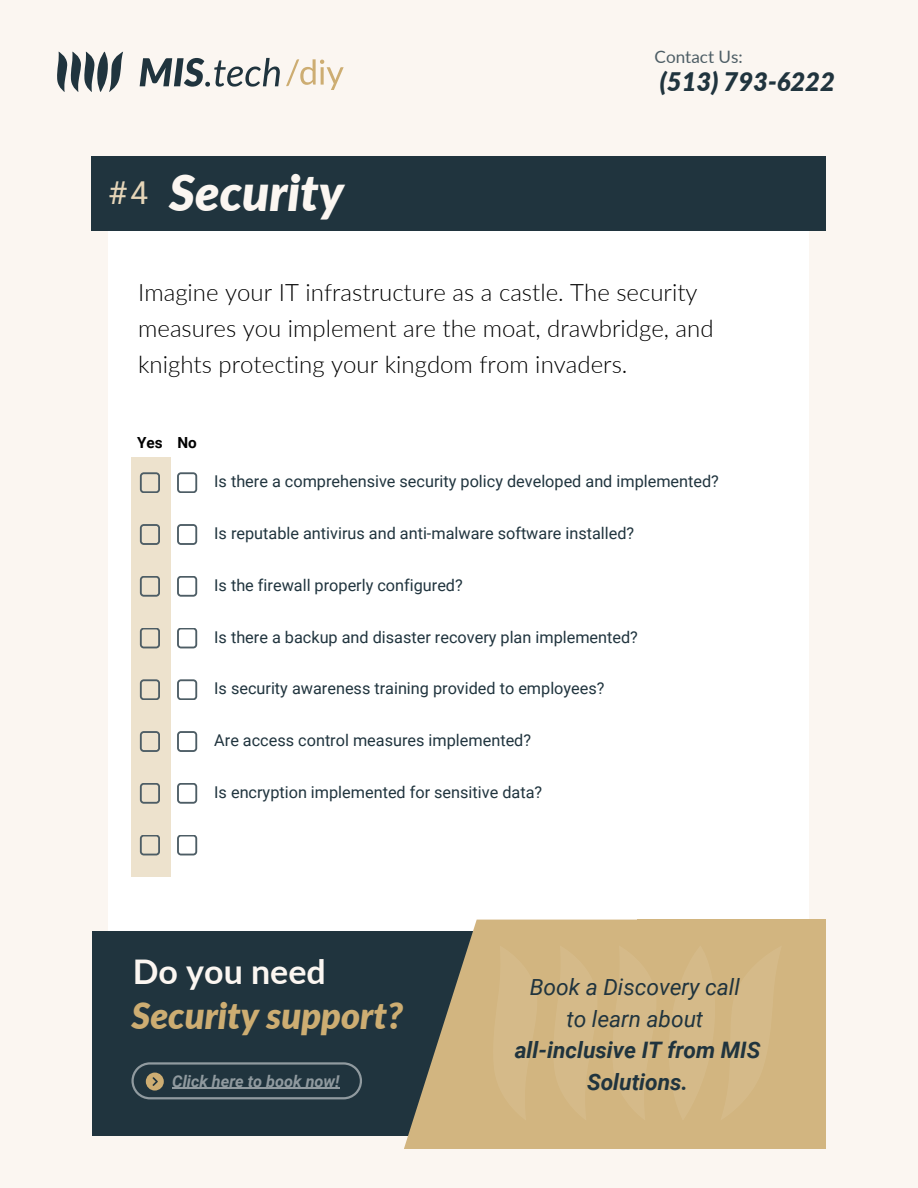
<style>
.page{position:relative;width:918px;height:1188px;background:#fbf6f1}
.page>*{position:absolute;margin:0;border:0;box-sizing:border-box;transform-origin:0 0}
.t1{font:italic 900 49.5px "Lato";color:#fbf6f1}
.t2{font:italic 900 36.3px "Lato";color:#cdad72}
.t3{font:700 33.9px "Lato";color:#fbf6f1}
.t4{font:31.5px "Roboto";color:#e6d6b9}
.t5{font:italic 900 25.65px "Lato";color:#20343e}
.t6{font:300 24px/36px "Lato";color:#000}
.t7{font:italic 700 22.65px/31.5px "Roboto";color:#20343e;text-align:center}
.t8{font:italic 22.65px "Roboto";color:#20343e}
.t9{font:17.1px "Lato";color:#4d5d65}
.t10{font:16.2px "Roboto";color:#20343e}
.t11{font:italic 700 16.2px "Roboto";color:#909a9f}
.t12{font:700 15.3px "Roboto";color:#000}
</style>
<div class="page">
<div style="left:108px;top:230px;width:700px;height:881px;background:#fff"></div>
<div style="left:92px;top:156px;width:734px;height:74px;background:#20343e"></div>
<div style="left:131px;top:458px;width:40px;height:419px;background:#ede2cd"></div>
<svg style="left:140px;top:472px;width:20px;height:21px"></svg>
<svg style="left:177px;top:472px;width:20px;height:21px"></svg>
<svg style="left:140px;top:524px;width:20px;height:21px"></svg>
<svg style="left:177px;top:524px;width:20px;height:21px"></svg>
<svg style="left:140px;top:576px;width:20px;height:21px"></svg>
<svg style="left:177px;top:576px;width:20px;height:21px"></svg>
<svg style="left:140px;top:628px;width:20px;height:20px"></svg>
<svg style="left:177px;top:628px;width:20px;height:20px"></svg>
<svg style="left:140px;top:679px;width:20px;height:21px"></svg>
<svg style="left:177px;top:679px;width:20px;height:21px"></svg>
<svg style="left:140px;top:731px;width:20px;height:21px"></svg>
<svg style="left:177px;top:731px;width:20px;height:21px"></svg>
<svg style="left:140px;top:783px;width:20px;height:21px"></svg>
<svg style="left:177px;top:783px;width:20px;height:21px"></svg>
<svg style="left:140px;top:835px;width:20px;height:20px"></svg>
<svg style="left:177px;top:835px;width:20px;height:20px"></svg>
<div style="left:92px;top:931px;width:711px;height:205px;background:#20343e"></div>
<svg style="left:404px;top:920px;width:233px;height:229px;fill:#d2b580"></svg>
<div style="left:637px;top:920px;width:189px;height:229px;background:#d2b580"></div>
<div style="left:493px;top:945px;width:144px;height:176px;background:#d4b987"></div>
<svg style="left:131px;top:1062px;width:231px;height:37px"></svg>
<hr style="left:172px;top:1088px;width:168px;height:1px;background:#909a9f">
<svg style="left:286px;top:59px;width:58px;height:31px"></svg>
<svg style="left:57px;top:52px;width:66px;height:40px"></svg>
<svg style="left:140px;top:58px;width:140px;height:29px"></svg>
<p class="t4" style="left:108px;top:175px;width:42px">#4</p>
<p class="t1" style="left:169px;top:162px;width:176px">Security</p>
<p class="t9" style="left:655px;top:46px;width:90px">Contact Us:</p>
<p class="t5" style="left:660px;top:65px;width:177px">(513) 793-6222</p>
<p class="t6" style="left:138px;top:274px;width:577px">Imagine your IT infrastructure as a castle. The security measures you implement are the moat, drawbridge, and knights protecting your kingdom from invaders.</p>
<p class="t12" style="left:137px;top:434px;width:27px">Yes</p>
<p class="t12" style="left:177px;top:434px;width:21px">No</p>
<p class="t10" style="left:214px;top:472px;width:506px">Is there a comprehensive security policy developed and implemented?</p>
<p class="t10" style="left:214px;top:524px;width:422px">Is reputable antivirus and anti-malware software installed?</p>
<p class="t10" style="left:214px;top:576px;width:250px">Is the firewall properly configured?</p>
<p class="t10" style="left:214px;top:627px;width:425px">Is there a backup and disaster recovery plan implemented?</p>
<p class="t10" style="left:214px;top:679px;width:392px">Is security awareness training provided to employees?</p>
<p class="t10" style="left:214px;top:731px;width:318px">Are access control measures implemented?</p>
<p class="t10" style="left:214px;top:783px;width:329px">Is encryption implemented for sensitive data?</p>
<p class="t3" style="left:133px;top:951px;width:195px">Do you need</p>
<p class="t2" style="left:131px;top:993px;width:273px">Security support?</p>
<p class="t11" style="left:172px;top:1072px;width:169px">Click here to book now!</p>
<p class="t8" style="left:530px;top:974px;width:212px">Book a Discovery call</p>
<p class="t8" style="left:566px;top:1006px;width:138px">to learn about</p>
<p class="t7" style="left:515px;top:1035px;width:247px">all-inclusive IT from MIS<br>Solutions.</p>
</div>
